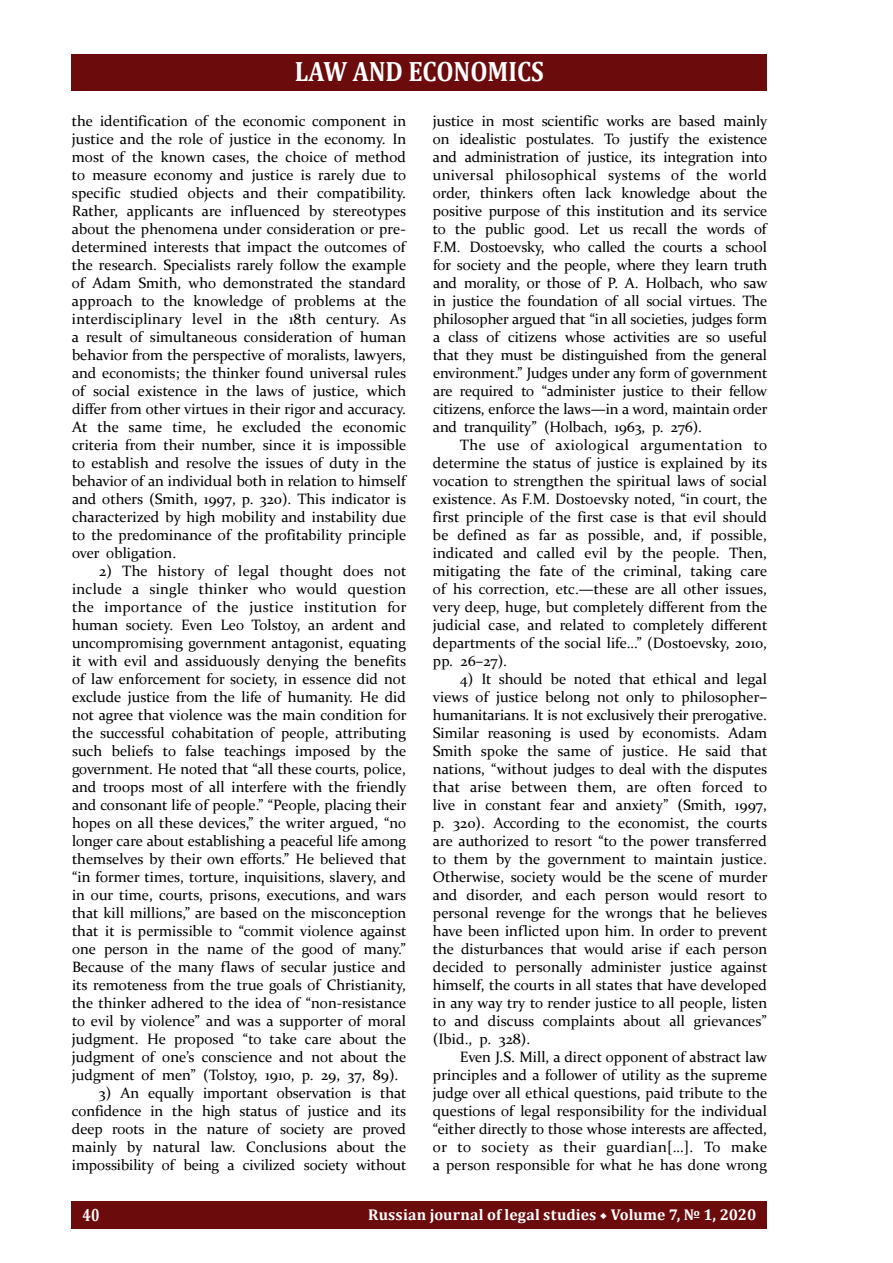
<style>
.page{position:relative;width:893px;height:1263px;background:#fff}
.page>*{position:absolute;margin:0;border:0;box-sizing:border-box;transform-origin:0 0}
.t1{font:700 28.2px "Cambria";color:#fff;scale:.88 1}
.t2{font:700 17.85px "Cambria";color:#fff;scale:.8 1}
.t3{font:700 15.6px "Cambria";letter-spacing:.01em;color:#fff}
.t4{font:15px/18px "Constantia";color:#000;text-align:justify}
.s1{font-family:"Calibri"}
.s2{font-family:"Minion Pro";font-weight:400}
</style>
<div class="page">
<div style="left:72px;top:1202px;width:695px;height:27px;background:#6b0b0c"></div>
<div style="left:72px;top:54px;width:695px;height:36px;background:#6b0b0c"></div>
<h1 class="t1" style="left:295px;top:51px;width:284px">LAW AND ECONOMICS</h1>
<p class="t4" style="left:72px;top:111px;width:336px">the identification of the economic component in justice and the role of justice in the economy. In most of the known cases, the choice of method to measure economy and justice is rarely due to specific studied objects and their compatibility.<br>Rather, applicants are influenced by stereotypes about the phenomena under consideration or pre&shy;determined interests that impact the outcomes of the research. Specialists rarely follow the example of Adam Smith, who demonstrated the standard approach to the knowledge of problems at the interdisciplinary level in the 18th century. As a result of simultaneous consideration of human behavior from the perspective of moralists, lawyers, and economists; the thinker found universal rules of social existence in the laws of justice, which differ from other virtues in their rigor and accuracy.<br>At the same time, he excluded the economic criteria from their number, since it is impossible to establish and resolve the issues of duty in the behavior of an individual both in relation to himself and others (Smith, 1997, p. 320). This indicator is characterized by high mobility and instability due to the predominance of the profitability principle over obligation.</p>
<p class="t4" style="left:72px;top:561px;width:336px;text-indent:27px">2) The history of legal thought does not include a single thinker who would question the importance of the justice institution for human society. Even Leo Tolstoy, an ardent and uncompromising government antagonist, equating it with evil and assiduously denying the benefits of law enforcement for society, in essence did not exclude justice from the life of humanity. He did not agree that violence was the main condition for the successful cohabitation of people, attributing such beliefs to false teachings imposed by the government. He noted that “all these courts, police, and troops most of all interfere with the friendly and consonant life of people.” “People, placing their hopes on all these devices,” the writer argued, “no longer care about establishing a peaceful life among themselves by their own efforts.” He believed that “in former times, torture, inquisitions, slavery, and in our time, courts, prisons, executions, and wars that kill millions,” are based on the misconception that it is permissible to “commit violence against one person in the name of the good of many.” Because of the many flaws of secular justice and its remoteness from the true goals of Christianity, the thinker adhered to the idea of “non-resistance to evil by violence” and was a supporter of moral judgment. He proposed “to take care about the judgment of one’s conscience and not about the judgment of men” (Tolstoy, 1910, p. 29, 37, 89).</p>
<p class="t4" style="left:72px;top:1083px;width:336px;text-indent:27px">3) An equally important observation is that confidence in the high status of justice and its deep roots in the nature of society are proved mainly by natural law. Conclusions about the impossibility of being a civilized society without</p>
<p class="t4" style="left:433px;top:111px;width:336px">justice in most scientific works are based mainly on idealistic postulates. To justify the existence and administration of justice, its integration into universal philosophical systems of the world order, thinkers often lack knowledge about the positive purpose of this institution and its service to the public good. Let us recall the words of F.M. Dostoevsky, who called the courts a school for society and the people, where they learn truth and morality, or those of P. A. Holbach, who saw in justice the foundation of all social virtues. The philosopher argued that “in all societies, judges form a class of citizens whose activities are so useful that they must be distinguished from the general environment.” Judges under any form of government are required to “administer justice to their fellow citizens, enforce the laws—in a word, maintain order and tranquility” (Holbach, 1963, p. 276).</p>
<p class="t4" style="left:433px;top:435px;width:336px;text-indent:27px">The use of axiological argumentation to determine the status of justice is explained by its vocation to strengthen the spiritual laws of social existence. As F.M. Dostoevsky noted, “in court, the first principle of the first case is that evil should be defined as far as possible, and, if possible, indicated and called evil by the people. Then, mitigating the fate of the criminal, taking care of his correction, etc.—these are all other issues, very deep, huge, but completely different from the judicial case, and related to completely different departments of the social life…” (Dostoevsky, 2010, pp. 26–27).</p>
<p class="t4" style="left:433px;top:669px;width:336px;text-indent:27px">4) It should be noted that ethical and legal views of justice belong not only to philosopher<span class="s1">‒ </span>humanitarians. It is not exclusively their prerogative.<br>Similar reasoning is used by economists. Adam Smith spoke the same of justice. He said that nations, “without judges to deal with the disputes that arise between them, are often forced to live in constant fear and anxiety” (Smith, 1997, p. 320). According to the economist, the courts are authorized to resort “to the power transferred to them by the government to maintain justice.<br>Otherwise, society would be the scene of murder and disorder, and each person would resort to personal revenge for the wrongs that he believes have been inflicted upon him. In order to prevent the disturbances that would arise if each person decided to personally administer justice against himself, the courts in all states that have developed in any way try to render justice to all people, listen to and discuss complaints about all grievances” (Ibid., p. 328).</p>
<p class="t4" style="left:433px;top:1047px;width:336px;text-indent:27px">Even J.S. Mill, a direct opponent of abstract law principles and a follower of utility as the supreme judge over all ethical questions, paid tribute to the questions of legal responsibility for the individual “either directly to those whose interests are affected, or to society as their guardian[…]. To make a person responsible for what he has done wrong</p>
<p class="t2" style="left:83px;top:1202px;width:23px">40</p>
<p class="t3" style="left:368px;top:1203px;width:390px">Russian journal of legal studies <span class="s2">◆</span> Volume 7, № 1, 2020</p>
</div>
